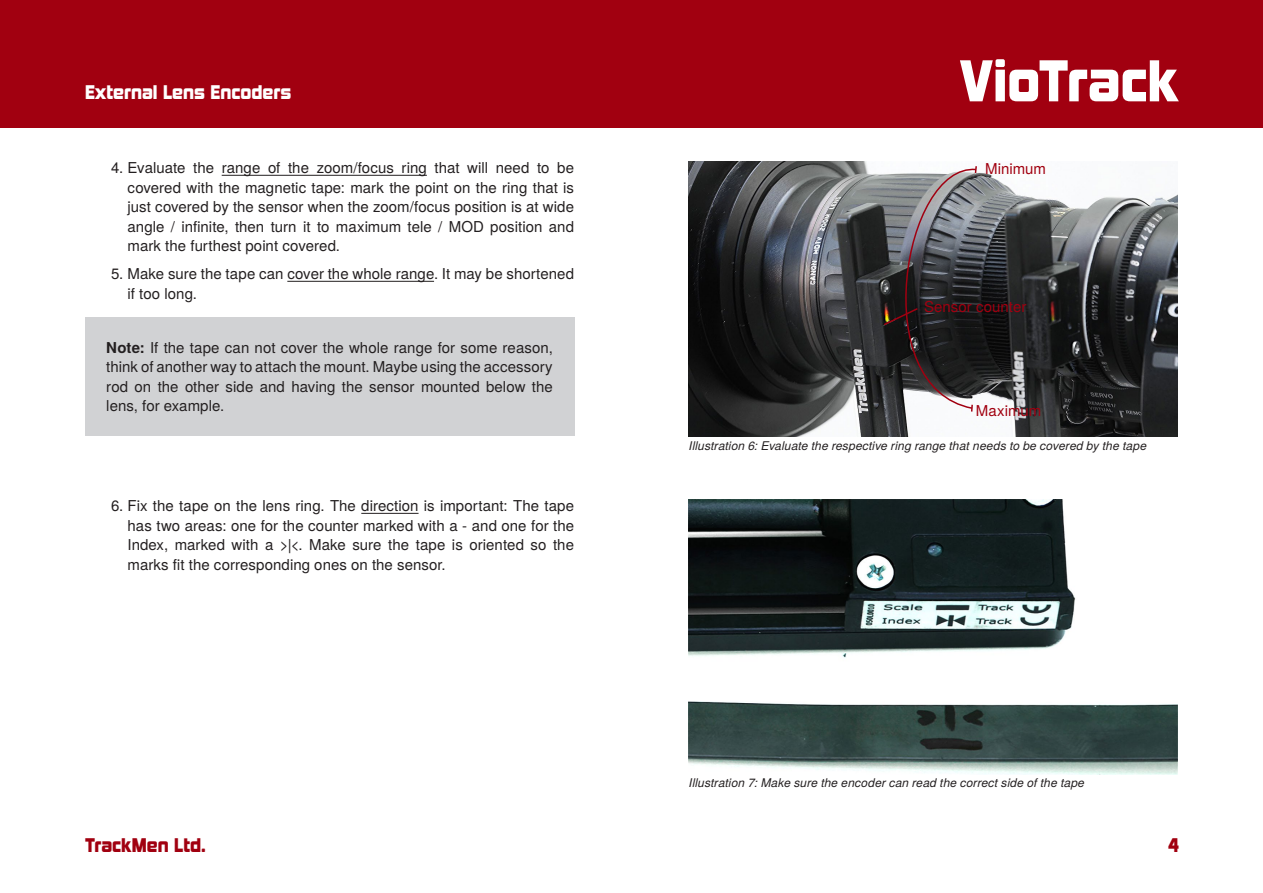
<style>
.page{position:relative;width:1263px;height:893px;background:#fff}
.page>*{position:absolute;margin:0;border:0;box-sizing:border-box;transform-origin:0 0}
.t1{font:54px "Kimberley Bl";color:#fff}
.t2{font:18px "Kimberley Bl";color:#fff}
.t3{font:18px "Kimberley Bl";color:#a10010}
.t4{font:15px/19.5px "Te X Gyre Heros";letter-spacing:.005em;color:#231f20;text-align:justify}
.t5{font:15px "Te X Gyre Heros";color:#a10010}
.t6{font:italic 12px "Te X Gyre Heros";letter-spacing:.01em;color:#231f20}
.s1{font-weight:700}
</style>
<div class="page">
<div style="left:0;top:0;width:1263px;height:128px;background:#a10010"></div>
<img style="left:689px;top:500px;width:489px;height:275px">
<img style="left:689px;top:162px;width:489px;height:275px">
<hr style="left:222px;top:175px;width:205px;height:1px;background:#231f20">
<hr style="left:287px;top:281px;width:147px;height:1px;background:#231f20">
<svg style="left:865px;top:164px;width:113px;height:249px"></svg>
<hr style="left:361px;top:513px;width:58px;height:1px;background:#231f20">
<div style="left:85px;top:317px;width:489px;height:118px;background:#d1d2d4"></div>
<p class="t2" style="left:85px;top:81px;width:208px">External Lens Encoders</p>
<p class="t4" style="left:128px;top:157px;width:448px;text-indent:-16px">4. Evaluate the range of the zoom/focus ring that will need to be covered with the magnetic tape: mark the point on the ring that is just covered by the sensor when the zoom/focus position is at wide angle / infinite, then turn it to maximum tele / MOD position and mark the furthest point covered.</p>
<p class="t4" style="left:128px;top:263px;width:448px;text-indent:-17px">5. Make sure the tape can cover the whole range. It may be shortened if too long.</p>
<p class="t4" style="left:106px;top:336px;width:448px"><span class="s1">Note:</span> If the tape can not cover the whole range for some reason, think of another way to attach the mount. Maybe using the accessory rod on the other side and having the sensor mounted below the lens, for example.</p>
<p class="t4" style="left:128px;top:495px;width:448px;text-indent:-17px">6. Fix the tape on the lens ring. The direction is important: The tape has two areas: one for the counter marked with a - and one for the Index, marked with a &gt;|&lt;. Make sure the tape is oriented so the marks fit the corresponding ones on the sensor.</p>
<h1 class="t1" style="left:959px;top:47px;width:221px">VioTrack</h1>
<p class="t5" style="left:985px;top:157px;width:62px">Minimum</p>
<p class="t5" style="left:924px;top:295px;width:104px">Sensor counter</p>
<p class="t5" style="left:976px;top:399px;width:67px">Maximum</p>
<p class="t6" style="left:689px;top:437px;width:459px">Illustration 6: Evaluate the respective ring range that needs to be covered by the tape</p>
<p class="t6" style="left:689px;top:774px;width:397px">Illustration 7: Make sure the encoder can read the correct side of the tape</p>
<p class="t3" style="left:85px;top:834px;width:122px">TrackMen Ltd.</p>
<p class="t3" style="left:1168px;top:834px;width:12px">4</p>
</div>
